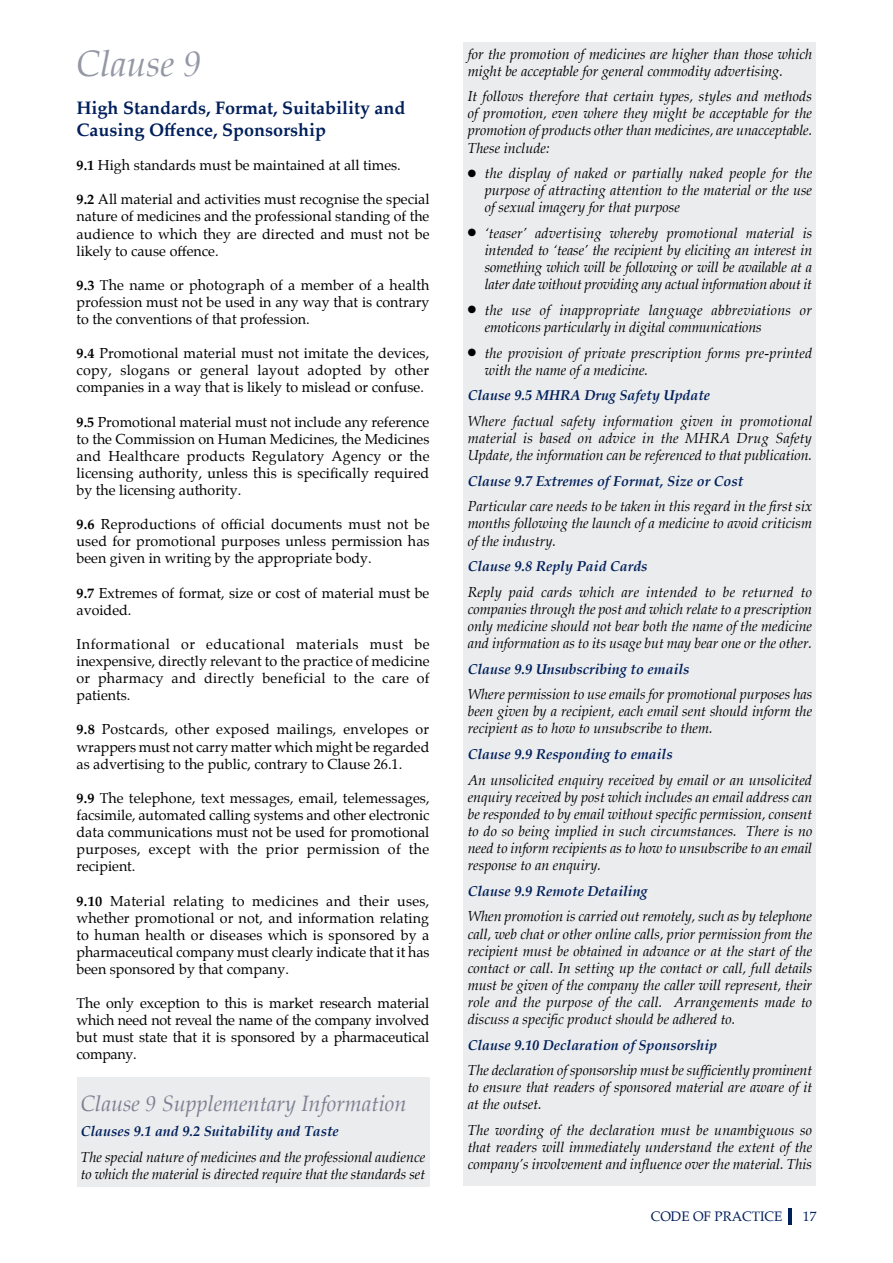
<style>
.page{position:relative;width:893px;height:1263px;background:#fff}
.page>*{position:absolute;margin:0;border:0;box-sizing:border-box;transform-origin:0 0}
.t1{font:italic 36px "Palatino";color:#9497a4}
.t2{font:italic 21.75px "Palatino";color:#7c8092}
.t3{font:700 18px/21.6px "Palatino";color:#001f5b}
.t4{font:italic 14.25px/17.1px "Palatino";color:#000;text-align:justify}
.t5{font:14.25px/17.1px "Palatino";color:#000;text-align:justify}
.t6{font:italic 700 14.25px "Palatino";color:#001f5b}
.t7{font:13.5px "Palatino";color:#001f5b}
.s1{font-weight:700}
</style>
<div class="page">
<div style="left:77px;top:1077px;width:352px;height:109px;background:#ebeced"></div>
<div style="left:463px;top:43px;width:353px;height:1143px;background:#ebeced"></div>
<hr style="left:789px;top:1208px;width:3px;height:17px;background:#001f5b">
<h1 class="t1" style="left:77px;top:33px;width:127px">Clause 9</h1>
<p class="t3" style="left:77px;top:97px;width:330px">High Standards, Format, Suitability and<br>Causing Offence, Sponsorship</p>
<p class="t5" style="left:77px;top:157px;width:326px"><span class="s1">9.1</span> High standards must be maintained at all times.</p>
<p class="t5" style="left:77px;top:191px;width:355px"><span class="s1">9.2</span> All material and activities must recognise the special nature of medicines and the professional standing of the audience to which they are directed and must not be likely to cause offence.</p>
<p class="t5" style="left:77px;top:276px;width:355px"><span class="s1">9.3</span> The name or photograph of a member of a health profession must not be used in any way that is contrary to the conventions of that profession.</p>
<p class="t5" style="left:77px;top:345px;width:354px"><span class="s1">9.4</span> Promotional material must not imitate the devices, copy, slogans or general layout adopted by other companies in a way that is likely to mislead or confuse.</p>
<p class="t5" style="left:77px;top:413px;width:355px"><span class="s1">9.5</span> Promotional material must not include any reference to the Commission on Human Medicines, the Medicines and Healthcare products Regulatory Agency or the licensing authority, unless this is specifically required by the licensing authority.</p>
<p class="t5" style="left:77px;top:516px;width:355px"><span class="s1">9.6</span> Reproductions of official documents must not be used for promotional purposes unless permission has been given in writing by the appropriate body.</p>
<p class="t5" style="left:77px;top:584px;width:354px"><span class="s1">9.7</span> Extremes of format, size or cost of material must be avoided.</p>
<p class="t5" style="left:77px;top:635px;width:355px">Informational or educational materials must be inexpensive, directly relevant to the practice of medicine or pharmacy and directly beneficial to the care of patients.</p>
<p class="t5" style="left:77px;top:721px;width:354px"><span class="s1">9.8</span> Postcards, other exposed mailings, envelopes or wrappers must not carry matter which might be regarded as advertising to the public, contrary to Clause 26.1.</p>
<p class="t5" style="left:77px;top:789px;width:355px"><span class="s1">9.9</span> The telephone, text messages, email, telemessages, facsimile, automated calling systems and other electronic data communications must not be used for promotional purposes, except with the prior permission of the recipient.</p>
<p class="t5" style="left:77px;top:892px;width:355px"><span class="s1">9.10</span> Material relating to medicines and their uses, whether promotional or not, and information relating to human health or diseases which is sponsored by a pharmaceutical company must clearly indicate that it has been sponsored by that company.</p>
<p class="t5" style="left:77px;top:995px;width:354px">The only exception to this is market research material which need not reveal the name of the company involved but must state that it is sponsored by a pharmaceutical company.</p>
<h2 class="t2" style="left:81px;top:1085px;width:327px">Clause 9 Supplementary Information</h2>
<p class="t6" style="left:81px;top:1120px;width:260px">Clauses 9.1 and 9.2 Suitability and Taste</p>
<p class="t4" style="left:81px;top:1148px;width:346px">The special nature of medicines and the professional audience to which the material is directed require that the standards set</p>
<p class="t4" style="left:468px;top:45px;width:346px">for the promotion of medicines are higher than those which might be acceptable for general commodity advertising.</p>
<p class="t4" style="left:468px;top:88px;width:346px">It follows therefore that certain types, styles and methods of promotion, even where they might be acceptable for the promotion of products other than medicines, are unacceptable.<br>These include:</p>
<p class="t4" style="left:485px;top:164px;width:329px;text-indent:-17px">● the display of naked or partially naked people for the purpose of attracting attention to the material or the use of sexual imagery for that purpose</p>
<p class="t4" style="left:485px;top:224px;width:329px;text-indent:-17px">● ‘teaser’ advertising whereby promotional material is intended to ‘tease’ the recipient by eliciting an interest in something which will be following or will be available at a later date without providing any actual information about it</p>
<p class="t4" style="left:485px;top:301px;width:329px;text-indent:-17px">● the use of inappropriate language abbreviations or emoticons particularly in digital communications</p>
<p class="t4" style="left:485px;top:344px;width:329px;text-indent:-17px">● the provision of private prescription forms pre-printed with the name of a medicine.</p>
<p class="t6" style="left:468px;top:384px;width:244px">Clause 9.5 MHRA Drug Safety Update</p>
<p class="t4" style="left:468px;top:412px;width:346px">Where factual safety information given in promotional material is based on advice in the MHRA Drug Safety Update, the information can be referenced to that publication.</p>
<p class="t6" style="left:468px;top:469px;width:277px">Clause 9.7 Extremes of Format, Size or Cost</p>
<p class="t4" style="left:468px;top:498px;width:346px">Particular care needs to be taken in this regard in the first six months following the launch of a medicine to avoid criticism of the industry.</p>
<p class="t6" style="left:468px;top:554px;width:181px">Clause 9.8 Reply Paid Cards</p>
<p class="t4" style="left:468px;top:583px;width:346px">Reply paid cards which are intended to be returned to companies through the post and which relate to a prescription only medicine should not bear both the name of the medicine and information as to its usage but may bear one or the other.</p>
<p class="t6" style="left:468px;top:657px;width:223px">Clause 9.9 Unsubscribing to emails</p>
<p class="t4" style="left:468px;top:686px;width:346px">Where permission to use emails for promotional purposes has been given by a recipient, each email sent should inform the recipient as to how to unsubscribe to them.</p>
<p class="t6" style="left:468px;top:742px;width:206px">Clause 9.9 Responding to emails</p>
<p class="t4" style="left:468px;top:771px;width:346px">An unsolicited enquiry received by email or an unsolicited enquiry received by post which includes an email address can be responded to by email without specific permission, consent to do so being implied in such circumstances. There is no need to inform recipients as to how to unsubscribe to an email response to an enquiry.</p>
<p class="t6" style="left:468px;top:879px;width:181px">Clause 9.9 Remote Detailing</p>
<p class="t4" style="left:468px;top:908px;width:346px">When promotion is carried out remotely, such as by telephone call, web chat or other online calls, prior permission from the recipient must be obtained in advance or at the start of the contact or call. In setting up the contact or call, full details must be given of the company the caller will represent, their role and the purpose of the call. Arrangements made to discuss a specific product should be adhered to.</p>
<p class="t6" style="left:468px;top:1033px;width:251px">Clause 9.10 Declaration of Sponsorship</p>
<p class="t4" style="left:468px;top:1061px;width:346px">The declaration of sponsorship must be sufficiently prominent to ensure that readers of sponsored material are aware of it at the outset.</p>
<p class="t4" style="left:468px;top:1121px;width:346px">The wording of the declaration must be unambiguous so that readers will immediately understand the extent of the company’s involvement and influence over the material. This</p>
<p class="t7" style="left:651px;top:1205px;width:133px">CODE OF PRACTICE</p>
<p class="t7" style="left:803px;top:1205px;width:15px">17</p>
</div>
